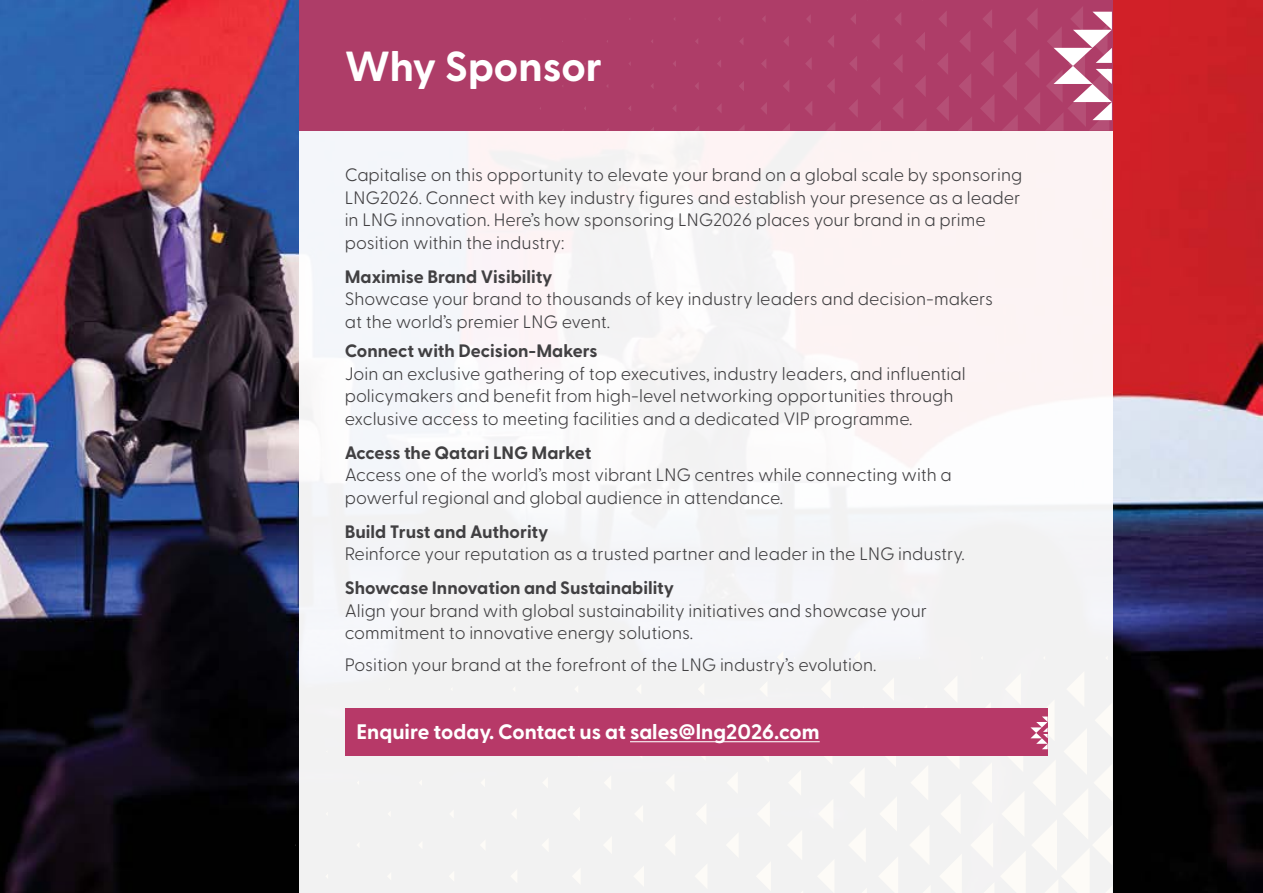
<style>
.page{position:relative;width:1263px;height:893px;background:#fff}
.page>*{position:absolute;margin:0;border:0;box-sizing:border-box;transform-origin:0 0}
.t1{font:700 42px "Greycliff CF";color:#fff}
.t2{font:700 21px "Greycliff CF";color:#fff}
.t3{font:300 18px/22.5px "Greycliff CF";color:#414042}
.t4{font:700 18px "Greycliff CF";color:#414042}
</style>
<div class="page">
<img style="left:0;top:0;width:1263px;height:893px">
<div style="left:299px;top:131px;width:813px;height:762px;background:#f4f3f4"></div>
<div style="left:299px;top:0;width:813px;height:131px;background:#ae3d68"></div>
<svg style="left:673px;top:105px;width:3px;height:7px"></svg>
<svg style="left:695px;top:126px;width:4px;height:5px"></svg>
<svg style="left:695px;top:83px;width:4px;height:6px"></svg>
<svg style="left:717px;top:104px;width:5px;height:9px"></svg>
<svg style="left:739px;top:125px;width:6px;height:6px"></svg>
<svg style="left:717px;top:60px;width:4px;height:7px"></svg>
<svg style="left:739px;top:81px;width:5px;height:10px"></svg>
<svg style="left:761px;top:102px;width:6px;height:12px"></svg>
<svg style="left:783px;top:123px;width:7px;height:8px"></svg>
<svg style="left:740px;top:38px;width:3px;height:7px"></svg>
<svg style="left:761px;top:59px;width:5px;height:9px"></svg>
<svg style="left:783px;top:80px;width:6px;height:12px"></svg>
<svg style="left:805px;top:101px;width:7px;height:14px"></svg>
<svg style="left:827px;top:122px;width:8px;height:9px"></svg>
<svg style="left:762px;top:16px;width:4px;height:6px"></svg>
<svg style="left:784px;top:36px;width:5px;height:10px"></svg>
<svg style="left:805px;top:58px;width:7px;height:12px"></svg>
<svg style="left:827px;top:79px;width:8px;height:14px"></svg>
<svg style="left:849px;top:100px;width:9px;height:17px"></svg>
<svg style="left:871px;top:120px;width:10px;height:11px"></svg>
<svg style="left:807px;top:15px;width:4px;height:8px"></svg>
<svg style="left:828px;top:35px;width:6px;height:12px"></svg>
<svg style="left:849px;top:56px;width:8px;height:15px"></svg>
<svg style="left:871px;top:77px;width:9px;height:18px"></svg>
<svg style="left:893px;top:98px;width:10px;height:20px"></svg>
<svg style="left:915px;top:119px;width:11px;height:12px"></svg>
<svg style="left:851px;top:14px;width:5px;height:10px"></svg>
<svg style="left:872px;top:34px;width:7px;height:14px"></svg>
<svg style="left:893px;top:55px;width:10px;height:17px"></svg>
<svg style="left:915px;top:76px;width:11px;height:20px"></svg>
<svg style="left:937px;top:96px;width:12px;height:24px"></svg>
<svg style="left:958px;top:117px;width:14px;height:14px"></svg>
<svg style="left:895px;top:13px;width:6px;height:12px"></svg>
<svg style="left:916px;top:32px;width:9px;height:18px"></svg>
<svg style="left:937px;top:53px;width:11px;height:21px"></svg>
<svg style="left:959px;top:74px;width:12px;height:24px"></svg>
<svg style="left:980px;top:95px;width:14px;height:27px"></svg>
<svg style="left:1002px;top:115px;width:16px;height:16px"></svg>
<svg style="left:939px;top:11px;width:8px;height:16px"></svg>
<svg style="left:960px;top:31px;width:10px;height:20px"></svg>
<svg style="left:981px;top:51px;width:13px;height:25px"></svg>
<svg style="left:1003px;top:72px;width:14px;height:28px"></svg>
<svg style="left:983px;top:10px;width:9px;height:18px"></svg>
<svg style="left:1003px;top:29px;width:13px;height:25px"></svg>
<svg style="left:1024px;top:6px;width:89px;height:125px"></svg>
<div style="left:345px;top:708px;width:703px;height:48px;background:#b73968"></div>
<svg style="left:1030px;top:716px;width:18px;height:34px"></svg>
<hr style="left:630px;top:741px;width:190px;height:1px;background:#fff">
<h1 class="t1" style="left:345px;top:34px;width:259px">Why Sponsor</h1>
<p class="t3" style="left:345px;top:162px;width:679px">Capitalise on this opportunity to elevate your brand on a global scale by sponsoring LNG2026. Connect with key industry figures and establish your presence as a leader in LNG innovation. Here’s how sponsoring LNG2026 places your brand in a prime position within the industry:</p>
<p class="t4" style="left:345px;top:263px;width:209px">Maximise Brand Visibility</p>
<p class="t3" style="left:345px;top:286px;width:650px">Showcase your brand to thousands of key industry leaders and decision-makers at the world’s premier LNG event.</p>
<p class="t4" style="left:345px;top:337px;width:254px">Connect with Decision-Makers</p>
<p class="t3" style="left:345px;top:361px;width:622px">Join an exclusive gathering of top executives, industry leaders, and influential policymakers and benefit from high-level networking opportunities through exclusive access to meeting facilities and a dedicated VIP programme.</p>
<p class="t4" style="left:345px;top:439px;width:248px">Access the Qatari LNG Market</p>
<p class="t3" style="left:345px;top:462px;width:609px">Access one of the world’s most vibrant LNG centres while connecting with a powerful regional and global audience in attendance.</p>
<p class="t4" style="left:345px;top:518px;width:205px">Build Trust and Authority</p>
<p class="t3" style="left:345px;top:541px;width:621px">Reinforce your reputation as a trusted partner and leader in the LNG industry.</p>
<p class="t4" style="left:345px;top:574px;width:331px">Showcase Innovation and Sustainability</p>
<p class="t3" style="left:345px;top:598px;width:584px">Align your brand with global sustainability initiatives and showcase your commitment to innovative energy solutions.</p>
<p class="t3" style="left:345px;top:652px;width:533px">Position your brand at the forefront of the LNG industry’s evolution.</p>
<p class="t2" style="left:356px;top:716px;width:465px">Enquire today. Contact us at sales@lng2026.com</p>
</div>
